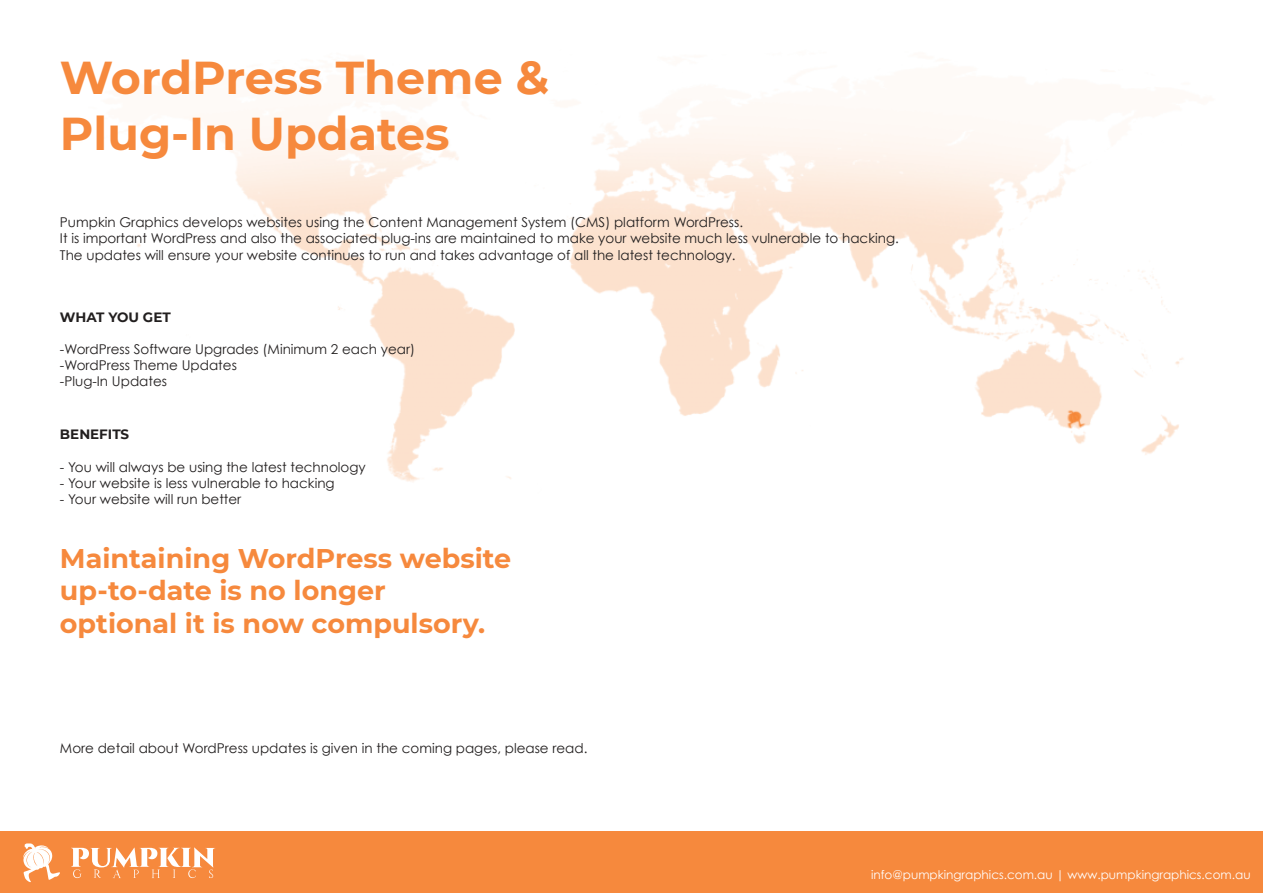
<style>
.page{position:relative;width:1263px;height:893px;background:#fff}
.page>*{position:absolute;margin:0;border:0;box-sizing:border-box;transform-origin:0 0}
.t1{font:700 46.05px/55.2px "Montserrat";color:#f6893d}
.t2{font:700 27px/32.4px "Montserrat";color:#f6893d}
.t3{font:13.5px/16.2px "Century Gothic";color:#221f1f}
.t4{font:700 13.5px "Montserrat";color:#221f1f}
.t5{font:12px "Century Gothic";color:#fff}
</style>
<div class="page">
<img style="left:85px;top:113px;width:1099px;height:369px">
<div style="left:0;top:832px;width:1263px;height:61px;background:#f6893d"></div>
<svg style="left:23px;top:843px;width:37px;height:39px"></svg>
<svg style="left:71px;top:847px;width:144px;height:31px"></svg>
<h1 class="t1" style="left:60px;top:53px;width:491px">WordPress Theme &amp;<br>Plug-In Updates</h1>
<p class="t3" style="left:60px;top:215px;width:840px">Pumpkin Graphics develops websites using the Content Management System (CMS) platform WordPress.<br>It is important WordPress and also the associated plug-ins are maintained to make your website much less vulnerable to hacking.<br>The updates will ensure your website continues to run and takes advantage of all the latest technology.</p>
<p class="t4" style="left:60px;top:311px;width:112px">WHAT YOU GET</p>
<p class="t3" style="left:60px;top:342px;width:357px">-WordPress Software Upgrades (Minimum 2 each year) -WordPress Theme Updates<br>-Plug-In Updates</p>
<p class="t4" style="left:60px;top:429px;width:71px">BENEFITS</p>
<p class="t3" style="left:60px;top:460px;width:307px">- You will always be using the latest technology</p>
<p class="t3" style="left:60px;top:476px;width:276px">- Your website is less vulnerable to hacking</p>
<p class="t3" style="left:60px;top:492px;width:183px">- Your website will run better</p>
<h2 class="t2" style="left:60px;top:544px;width:453px">Maintaining WordPress website up-to-date is no longer<br>optional it is now compulsory.</h2>
<p class="t3" style="left:60px;top:741px;width:529px">More detail about WordPress updates is given in the coming pages, please read.</p>
<p class="t5" style="left:871px;top:870px;width:381px">info@pumpkingraphics.com.au | www.pumpkingraphics.com.au</p>
</div>
